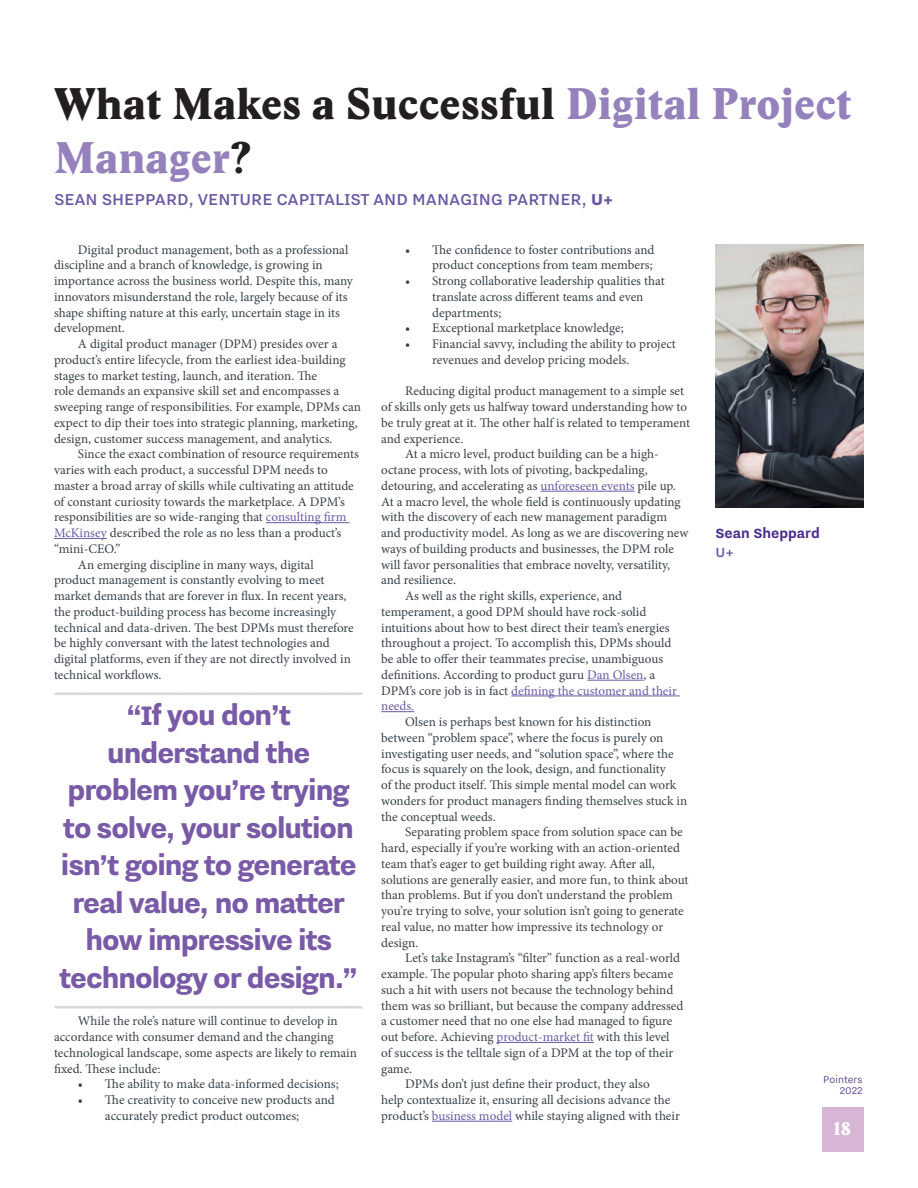
<style>
.page{position:relative;width:918px;height:1188px;background:#fff}
.page>*{position:absolute;margin:0;border:0;box-sizing:border-box;transform-origin:0 0}
.Article_Headline{font:43.5px "Stanley Poster";color:#231f20}
.Article_Headline-2{font:43.5px "Stanley Poster";color:#9581bc}
.Pull_Quote{font:800 33px/37.5px "Nitti Grotesk";letter-spacing:-.03em;color:#785aa6;text-align:center}
.Article_Credit{font:500 19.5px "Nitti Grotesk";color:#6a58a5}
.t1{font:18px "Stanley Poster";color:#fff}
.Headshot_Company{font:700 16.5px "Nitti Grotesk";color:#4c2e8e}
.Headshot_Company-2{font:500 16.5px "Nitti Grotesk";color:#6a58a5}
.Body_Copy{font:13.2px/15.8px "Minion Pro";color:#384147}
.t2{font:300 12px/10.5px "Nitti Grotesk";color:#4c2e8e;text-align:right}
.s1{color:#9581bc}
.s2{color:#231f20}
.s3{font-weight:800}
.s4{color:#6a58a5}
</style>
<div class="page">
<div style="left:822px;top:1108px;width:42px;height:44px;background:#d7b6d5"></div>
<hr style="left:266px;top:522px;width:84px;height:1px;background:#6a58a5">
<hr style="left:54px;top:538px;width:53px;height:1px;background:#6a58a5">
<hr style="left:541px;top:491px;width:94px;height:1px;background:#6a58a5">
<hr style="left:587px;top:680px;width:56px;height:1px;background:#6a58a5">
<hr style="left:511px;top:696px;width:169px;height:1px;background:#6a58a5">
<hr style="left:381px;top:711px;width:33px;height:1px;background:#6a58a5">
<hr style="left:497px;top:1042px;width:97px;height:1px;background:#6a58a5">
<hr style="left:432px;top:1121px;width:80px;height:1px;background:#6a58a5">
<svg style="left:54px;top:692px;width:309px;height:3px"></svg>
<svg style="left:54px;top:1006px;width:309px;height:3px"></svg>
<img style="left:716px;top:244px;width:148px;height:263px">
<p class="Article_Headline" style="left:54px;top:74px;width:799px">What Makes a Successful <span class="s1">Digital Project</span></p>
<p class="Article_Headline-2" style="left:54px;top:128px;width:199px">Manager<span class="s2">?</span></p>
<p class="Article_Credit" style="left:54px;top:189px;width:561px">SEAN SHEPPARD, VENTURE CAPITALIST AND MANAGING PARTNER, <span class="s3">U+</span></p>
<p class="Body_Copy" style="left:54px;top:242px;width:301px;text-indent:24px">Digital product management, both as a professional discipline and a branch of knowledge, is growing in importance across the business world. Despite this, many innovators misunderstand the role, largely because of its shape shifting nature at this early, uncertain stage in its development.</p>
<p class="Body_Copy" style="left:54px;top:336px;width:308px;text-indent:24px">A digital product manager (DPM) presides over a product’s entire lifecycle, from the earliest idea-building stages to market testing, launch, and iteration. The<br>role demands an expansive skill set and encompasses a sweeping range of responsibilities. For example, DPMs can expect to dip their toes into strategic planning, marketing, design, customer success management, and analytics.</p>
<p class="Body_Copy" style="left:54px;top:446px;width:306px;text-indent:24px">Since the exact combination of resource requirements varies with each product, a successful DPM needs to master a broad array of skills while cultivating an attitude of constant curiosity towards the marketplace. A DPM’s responsibilities are so wide-ranging that <span class="s4">consulting firm McKinsey</span> described the role as no less than a product’s “mini-CEO.”</p>
<p class="Body_Copy" style="left:54px;top:557px;width:301px;text-indent:24px">An emerging discipline in many ways, digital product management is constantly evolving to meet market demands that are forever in flux. In recent years, the product-building process has become increasingly technical and data-driven. The best DPMs must therefore be highly conversant with the latest technologies and digital platforms, even if they are not directly involved in technical workflows.</p>
<p class="Body_Copy" style="left:405px;top:242px;width:251px;text-align:right">• The confidence to foster contributions and product conceptions from team members;</p>
<p class="Body_Copy" style="left:432px;top:273px;width:234px;text-indent:-27px">• Strong collaborative leadership qualities that translate across different teams and even departments;</p>
<p class="Body_Copy" style="left:405px;top:320px;width:220px">• Exceptional marketplace knowledge;</p>
<p class="Body_Copy" style="left:432px;top:336px;width:245px;text-indent:-27px">• Financial savvy, including the ability to project revenues and develop pricing models.</p>
<p class="Body_Copy" style="left:381px;top:383px;width:310px;text-indent:24px">Reducing digital product management to a simple set of skills only gets us halfway toward understanding how to be truly great at it. The other half is related to temperament and experience.</p>
<p class="Body_Copy" style="left:381px;top:446px;width:309px;text-indent:24px">At a micro level, product building can be a high&shy;octane process, with lots of pivoting, backpedaling, detouring, and accelerating as <span class="s4">unforeseen events</span> pile up.<br>At a macro level, the whole field is continuously updating with the discovery of each new management paradigm and productivity model. As long as we are discovering new ways of building products and businesses, the DPM role will favor personalities that embrace novelty, versatility, and resilience.</p>
<p class="Body_Copy" style="left:381px;top:588px;width:297px;text-indent:24px">As well as the right skills, experience, and temperament, a good DPM should have rock-solid intuitions about how to best direct their team’s energies throughout a project. To accomplish this, DPMs should be able to offer their teammates precise, unambiguous definitions. According to product guru <span class="s4">Dan Olsen</span>, a DPM’s core job is in fact <span class="s4">defining the customer and their needs.</span></p>
<p class="Body_Copy" style="left:381px;top:714px;width:308px;text-indent:24px">Olsen is perhaps best known for his distinction between “problem space”, where the focus is purely on investigating user needs, and “solution space”, where the focus is squarely on the look, design, and functionality<br>of the product itself. This simple mental model can work wonders for product managers finding themselves stuck in the conceptual weeds.</p>
<p class="Body_Copy" style="left:381px;top:824px;width:309px;text-indent:24px">Separating problem space from solution space can be hard, especially if you’re working with an action-oriented team that’s eager to get building right away. After all, solutions are generally easier, and more fun, to think about than problems. But if you don’t understand the problem you’re trying to solve, your solution isn’t going to generate real value, no matter how impressive its technology or design.</p>
<p class="Body_Copy" style="left:381px;top:950px;width:304px;text-indent:24px">Let’s take Instagram’s “filter” function as a real-world example. The popular photo sharing app’s filters became such a hit with users not because the technology behind them was so brilliant, but because the company addressed a customer need that no one else had managed to figure out before. Achieving <span class="s4">product-market fit</span> with this level<br>of success is the telltale sign of a DPM at the top of their game.</p>
<p class="Body_Copy" style="left:381px;top:1076px;width:300px;text-indent:24px">DPMs don’t just define their product, they also<br>help contextualize it, ensuring all decisions advance the product’s <span class="s4">business model</span> while staying aligned with their</p>
<p class="Headshot_Company" style="left:716px;top:524px;width:106px">Sean Sheppard</p>
<p class="Headshot_Company-2" style="left:716px;top:544px;width:20px">U+</p>
<p class="Pull_Quote" style="left:59px;top:696px;width:300px">“If you don’t understand the problem you’re trying to solve, your solution isn’t going to generate real value, no matter how impressive its technology or design.”</p>
<p class="Body_Copy" style="left:54px;top:1013px;width:304px;text-indent:24px">While the role’s nature will continue to develop in accordance with consumer demand and the changing technological landscape, some aspects are likely to remain fixed. These include:</p>
<p class="Body_Copy" style="left:78px;top:1076px;width:262px">• The ability to make data-informed decisions;</p>
<p class="Body_Copy" style="left:105px;top:1092px;width:231px;text-indent:-27px">• The creativity to conceive new products and accurately predict product outcomes;</p>
<p class="t2" style="left:823px;top:1074px;width:41px">Pointers<br>2022</p>
<h3 class="t1" style="left:834px;top:1116px;width:19px">18</h3>
</div>
